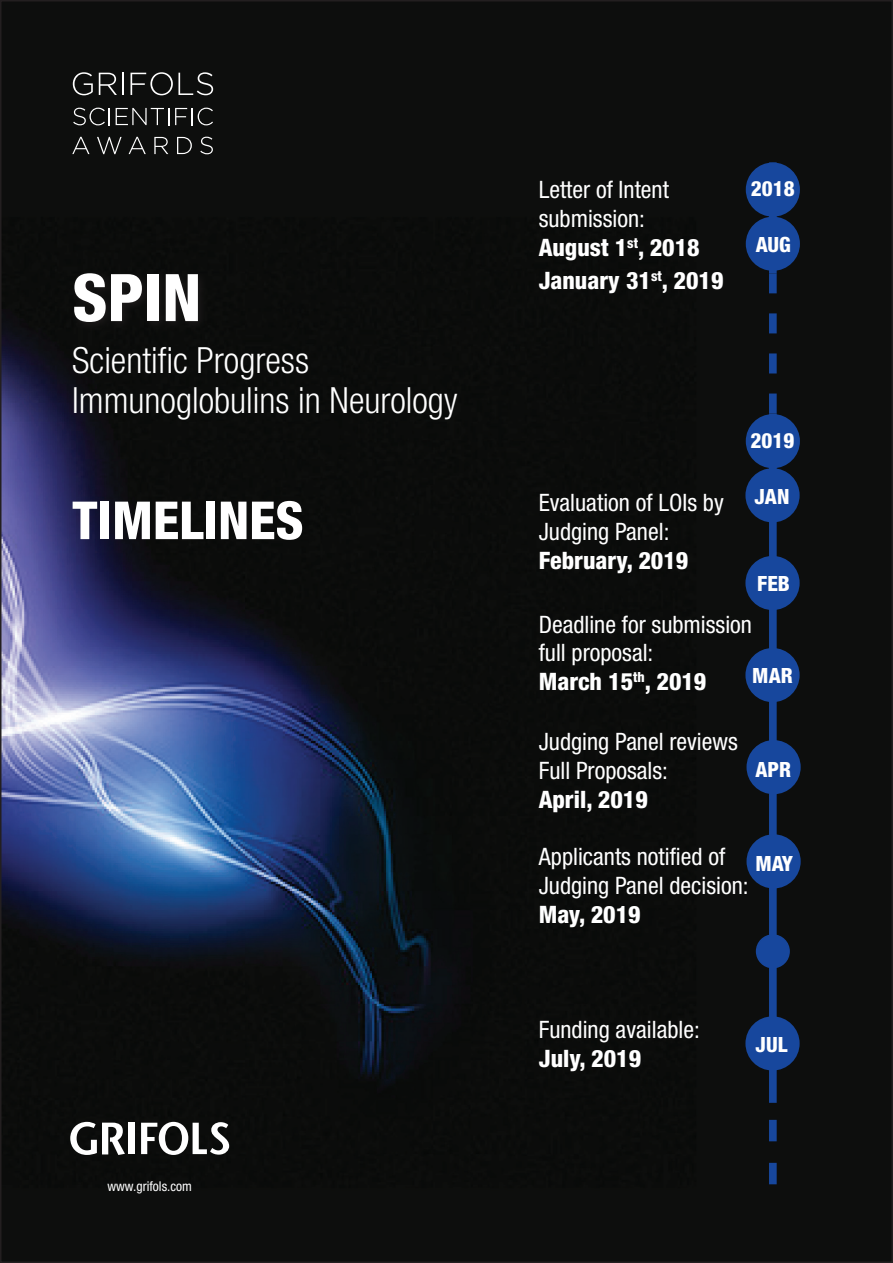
<style>
.page{position:relative;width:893px;height:1263px;background:#fff}
.page>*{position:absolute;margin:0;border:0;box-sizing:border-box;transform-origin:0 0}
.t1{font:800 condensed 65.7px "Helvetica Neue";color:#fff}
.t2{font:800 condensed 52.5px "Helvetica Neue";color:#fff}
.t3{font:300 condensed 36.15px/39.5px "Helvetica Neue";color:#fff}
.t4{font:condensed 24px/28.8px "Helvetica Neue";color:#fff}
.t5{font:800 condensed 24px "Helvetica Neue";color:#fff}
.t6{font:800 condensed 21px "Helvetica Neue";color:#fff}
.t7{font:condensed 13.5px "Helvetica Neue";color:#fff}
.s1{font-weight:800}
</style>
<div class="page">
<img style="left:3px;top:3px;width:887px;height:1257px">
<svg style="left:73px;top:72px;width:20px;height:23px"></svg>
<svg style="left:99px;top:73px;width:18px;height:22px"></svg>
<hr style="left:122px;top:73px;width:2px;height:22px;background:#fff">
<svg style="left:131px;top:72px;width:82px;height:23px;background:#353635"></svg>
<svg style="left:73px;top:108px;width:37px;height:17px"></svg>
<svg style="left:116px;top:108px;width:97px;height:17px;background:#3a3b3a"></svg>
<svg style="left:72px;top:137px;width:18px;height:17px"></svg>
<svg style="left:97px;top:137px;width:25px;height:17px"></svg>
<svg style="left:129px;top:137px;width:17px;height:17px"></svg>
<svg style="left:154px;top:137px;width:14px;height:17px"></svg>
<svg style="left:177px;top:137px;width:15px;height:17px"></svg>
<svg style="left:200px;top:137px;width:13px;height:17px"></svg>
<svg style="left:70px;top:1122px;width:55px;height:33px"></svg>
<div style="left:128px;top:1123px;width:7px;height:31px;background:#fff"></div>
<svg style="left:141px;top:1122px;width:88px;height:33px"></svg>
<div style="left:69px;top:268px;width:140px;height:65px;background:#121111"></div>
<div style="left:769px;top:162px;width:8px;height:111px;background:#17479d"></div>
<div style="left:757px;top:935px;width:32px;height:32px;background:#17479d;border-radius:50%"></div>
<div style="left:756px;top:934px;width:34px;height:34px;border:2px solid #17479d;border-radius:50%"></div>
<div style="left:747px;top:218px;width:51px;height:51px;background:#17479d;border-radius:50%"></div>
<div style="left:746px;top:217px;width:54px;height:54px;border:3px solid #17479d;border-radius:50%"></div>
<div style="left:747px;top:164px;width:51px;height:51px;background:#17479d;border-radius:50%"></div>
<div style="left:746px;top:162px;width:54px;height:55px;border:3px solid #17479d;border-radius:50%"></div>
<svg style="left:769px;top:273px;width:8px;height:141px"></svg>
<div style="left:769px;top:414px;width:8px;height:689px;background:#17479d"></div>
<div style="left:747px;top:416px;width:51px;height:51px;background:#17479d;border-radius:50%"></div>
<div style="left:746px;top:414px;width:54px;height:54px;border:3px solid #17479d;border-radius:50%"></div>
<div style="left:747px;top:470px;width:51px;height:51px;background:#17479d;border-radius:50%"></div>
<div style="left:745px;top:468px;width:55px;height:54px;border:3px solid #17479d;border-radius:50%"></div>
<div style="left:747px;top:557px;width:51px;height:51px;background:#17479d;border-radius:50%"></div>
<div style="left:745px;top:556px;width:55px;height:54px;border:3px solid #17479d;border-radius:50%"></div>
<div style="left:747px;top:649px;width:51px;height:52px;background:#17479d;border-radius:50%"></div>
<div style="left:745px;top:648px;width:55px;height:54px;border:3px solid #17479d;border-radius:50%"></div>
<div style="left:748px;top:741px;width:51px;height:52px;background:#17479d;border-radius:50%"></div>
<div style="left:746px;top:740px;width:55px;height:54px;border:3px solid #17479d;border-radius:50%"></div>
<div style="left:748px;top:836px;width:51px;height:51px;background:#17479d;border-radius:50%"></div>
<div style="left:746px;top:834px;width:55px;height:54px;border:3px solid #17479d;border-radius:50%"></div>
<div style="left:747px;top:1018px;width:51px;height:51px;background:#17479d;border-radius:50%"></div>
<div style="left:745px;top:1016px;width:55px;height:54px;border:3px solid #17479d;border-radius:50%"></div>
<svg style="left:769px;top:1120px;width:8px;height:64px"></svg>
<h1 class="t1" style="left:72px;top:257px;width:131px">SPIN</h1>
<h3 class="t3" style="left:72px;top:340px;width:387px">Scientific Progress<br>Immunoglobulins in Neurology</h3>
<h2 class="t2" style="left:72px;top:488px;width:233px">TIMELINES</h2>
<p class="t7" style="left:107px;top:1178px;width:86px">www.grifols.com</p>
<p class="t4" style="left:539px;top:175px;width:163px">Letter of Intent submission:<br><span class="s1">August 1</span><sup>st</sup><span class="s1">, 2018</span></p>
<p class="t5" style="left:539px;top:266px;width:186px">January 31<sup>st</sup>, 2019</p>
<p class="t6" style="left:751px;top:176px;width:45px">2018</p>
<p class="t6" style="left:756px;top:232px;width:37px">AUG</p>
<p class="t4" style="left:539px;top:488px;width:187px">Evaluation of LOIs by<br>Judging Panel:</p>
<p class="t5" style="left:539px;top:546px;width:151px">February, 2019</p>
<p class="t6" style="left:751px;top:427px;width:45px">2019</p>
<p class="t6" style="left:754px;top:483px;width:37px">JAN</p>
<p class="t6" style="left:757px;top:571px;width:34px">FEB</p>
<p class="t4" style="left:539px;top:609px;width:215px">Deadline for submission full proposal:<br><span class="s1">March 15</span><sup>th</sup><span class="s1">, 2019</span></p>
<p class="t4" style="left:539px;top:727px;width:201px">Judging Panel reviews<br>Full Proposals:</p>
<p class="t5" style="left:539px;top:785px;width:111px">April, 2019</p>
<p class="t4" style="left:539px;top:842px;width:211px">Applicants notified of<br>Judging Panel decision:</p>
<p class="t5" style="left:539px;top:899px;width:104px">May, 2019</p>
<p class="t6" style="left:752px;top:663px;width:42px">MAR</p>
<p class="t6" style="left:755px;top:756px;width:37px">APR</p>
<p class="t6" style="left:755px;top:850px;width:39px">MAY</p>
<p class="t4" style="left:539px;top:1015px;width:163px">Funding available:</p>
<p class="t5" style="left:539px;top:1044px;width:104px">July, 2019</p>
<p class="t6" style="left:755px;top:1031px;width:33px">JUL</p>
</div>
